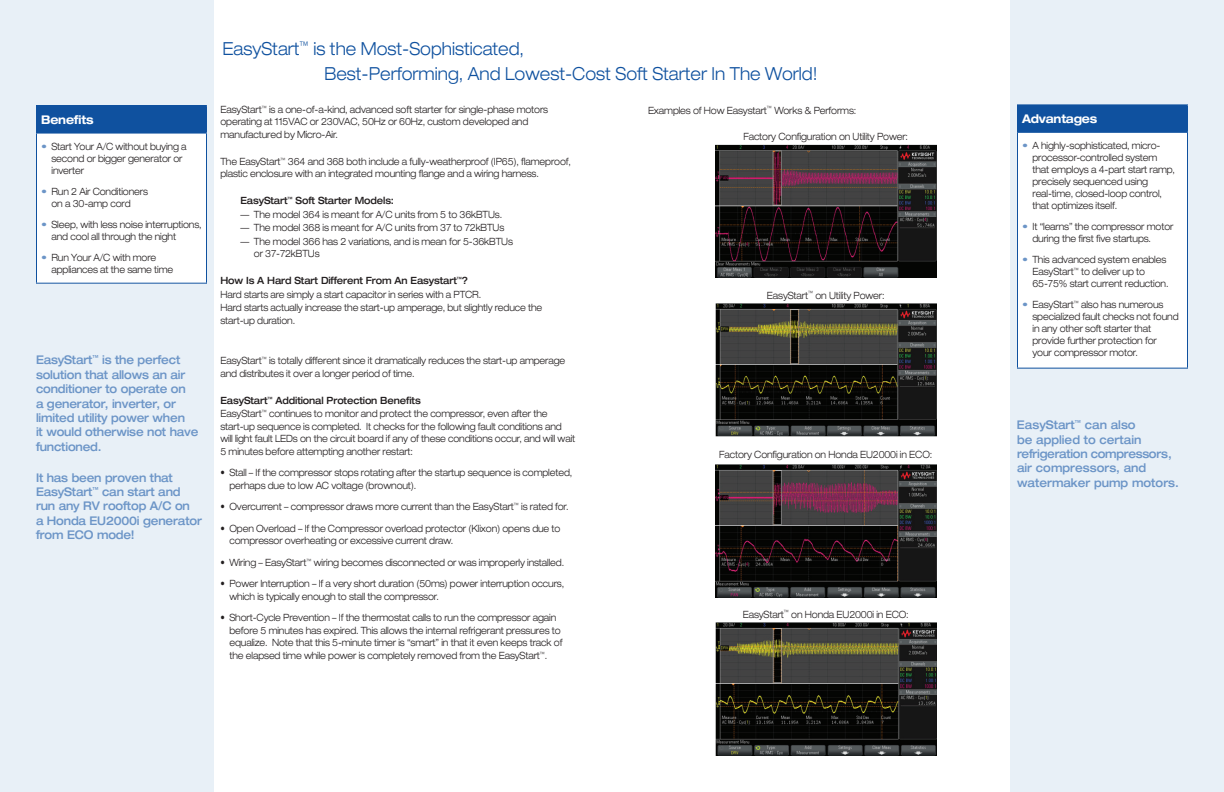
<style>
.page{position:relative;width:1224px;height:792px;background:#fff}
.page>*{position:absolute;margin:0;border:0;box-sizing:border-box;transform-origin:0 0}
.t1{font:300 expanded 18px/25px "Helvetica Neue";color:#0f519f;scale:.9 1}
.t2{font:500 expanded 12px/14.4px "Helvetica Neue";letter-spacing:-.015em;color:#6c95c7;scale:.89 1}
.t3{font:700 expanded 12px "Helvetica Neue";letter-spacing:-.015em;color:#fff;scale:.89 1}
.t4{font:300 expanded 10px/12px "Helvetica Neue";letter-spacing:-.015em;color:#231f20;scale:.89 1}
.t5{font:500 expanded 10px "Helvetica Neue";letter-spacing:-.015em;color:#231f20;scale:.89 1}
.s1{color:#6c95c7}
.s2{font-weight:500}
</style>
<div class="page">
<div style="left:0;top:0;width:213px;height:792px;background:#e8f0f7"></div>
<div style="left:1011px;top:0;width:213px;height:792px;background:#e8f0f7"></div>
<div style="left:36px;top:106px;width:170px;height:27px;background:#0f519f"></div>
<div style="left:36px;top:133px;width:170px;height:150px;background:#fff"></div>
<hr style="left:36px;top:105px;width:171px;height:1px;background:#0f519f">
<svg style="left:206px;top:106px;width:1px;height:27px"></svg>
<hr style="left:36px;top:133px;width:171px;height:1px;background:#0f519f">
<hr style="left:36px;top:134px;width:1px;height:149px;background:#0f519f">
<hr style="left:206px;top:134px;width:1px;height:149px;background:#0f519f">
<hr style="left:36px;top:283px;width:171px;height:1px;background:#0f519f">
<div style="left:1018px;top:105px;width:170px;height:27px;background:#0f519f"></div>
<div style="left:1018px;top:132px;width:170px;height:236px;background:#fff"></div>
<hr style="left:1017px;top:104px;width:171px;height:1px;background:#0f519f">
<svg style="left:1017px;top:105px;width:1px;height:27px"></svg>
<hr style="left:1017px;top:132px;width:171px;height:1px;background:#0f519f">
<hr style="left:1017px;top:133px;width:1px;height:235px;background:#0f519f">
<hr style="left:1187px;top:133px;width:1px;height:235px;background:#0f519f">
<hr style="left:1017px;top:368px;width:171px;height:1px;background:#0f519f">
<img style="left:716px;top:145px;width:220px;height:133px">
<img style="left:716px;top:303px;width:220px;height:133px">
<img style="left:716px;top:464px;width:220px;height:133px">
<img style="left:716px;top:623px;width:220px;height:133px">
<p class="t3" style="left:41px;top:112px;width:61px">Benefits</p>
<p class="t4" style="left:52px;top:140px;width:153px;text-indent:-11px"><span class="s1">•</span> Start Your A/C without buying a second or bigger generator or inverter</p>
<p class="t4" style="left:52px;top:185px;width:110px;text-indent:-11px"><span class="s1">•</span> Run 2 Air Conditioners on a 30-amp cord</p>
<p class="t4" style="left:52px;top:218px;width:170px;text-indent:-11px"><span class="s1">•</span> Sleep, with less noise interruptions, and cool all through the night</p>
<p class="t4" style="left:52px;top:251px;width:138px;text-indent:-11px"><span class="s1">•</span> Run Your A/C with more appliances at the same time</p>
<p class="t2" style="left:36px;top:353px;width:184px">EasyStart<sup>™</sup> is the perfect solution that allows an air conditioner to operate on<br>a generator, inverter, or limited utility power when<br>it would otherwise not have functioned.</p>
<p class="t2" style="left:36px;top:470px;width:188px">It has been proven that<br>EasyStart<sup>™</sup> can start and run any RV rooftop A/C on<br>a Honda EU2000i generator from ECO mode!</p>
<h1 class="t1" style="left:324px;top:36px;width:549px;text-indent:-102px">EasyStart<sup>™</sup> is the Most-Sophisticated,<br>Best-Performing, And Lowest-Cost Soft Starter In The World!</h1>
<p class="t4" style="left:220px;top:103px;width:370px;line-height:12.5px">EasyStart<sup>™</sup> is a one-of-a-kind, advanced soft starter for single-phase motors operating at 115VAC or 230VAC, 50Hz or 60Hz, custom developed and manufactured by Micro-Air.</p>
<p class="t4" style="left:220px;top:155px;width:395px;line-height:12.5px">The EasyStart<sup>™</sup> 364 and 368 both include a fully-weatherproof (IP65), flameproof, plastic enclosure with an integrated mounting flange and a wiring harness.</p>
<p class="t5" style="left:241px;top:195px;width:174px">EasyStart<sup>™</sup> Soft Starter Models:</p>
<p class="t4" style="left:241px;top:208px;width:296px">— The model 364 is meant for A/C units from 5 to 36kBTUs.</p>
<p class="t4" style="left:241px;top:222px;width:298px">— The model 368 is meant for A/C units from 37 to 72kBTUs</p>
<p class="t4" style="left:254px;top:235px;width:293px;line-height:12.5px;text-indent:-13px">— The model 366 has 2 variations, and is mean for 5-36kBTUs or 37-72kBTUs</p>
<p class="t4" style="left:221px;top:274px;width:363px;line-height:13.5px"><span class="s2">How Is A Hard Start Different From An Easystart</span><sup>™</sup><span class="s2">?<br></span>Hard starts are simply a start capacitor in series with a PTCR.<br>Hard starts actually increase the start-up amperage, but slightly reduce the</p>
<p class="t4" style="left:221px;top:314px;width:85px">start-up duration.</p>
<p class="t4" style="left:221px;top:355px;width:389px;line-height:12.5px">EasyStart<sup>™</sup> is totally different since it dramatically reduces the start-up amperage and distributes it over a longer period of time.</p>
<p class="t4" style="left:221px;top:394px;width:369px;line-height:13.5px"><span class="s2">EasyStart</span><sup>™</sup> <span class="s2">Additional Protection Benefits<br></span>EasyStart<sup>™</sup> continues to monitor and protect the compressor, even after the</p>
<p class="t4" style="left:221px;top:420px;width:400px;line-height:12.5px">start-up sequence is completed. It checks for the following fault conditions and will light fault LEDs on the circuit board if any of these conditions occur, and will wait<br>5 minutes before attempting another restart:</p>
<p class="t4" style="left:230px;top:467px;width:387px;line-height:12.5px;text-indent:-9px">• Stall – If the compressor stops rotating after the startup sequence is completed, perhaps due to low AC voltage (brownout).</p>
<p class="t4" style="left:221px;top:501px;width:393px">• Overcurrent – compressor draws more current than the EasyStart<sup>™</sup> is rated for.</p>
<p class="t4" style="left:230px;top:522px;width:373px;line-height:12.5px;text-indent:-9px">• Open Overload – If the Compressor overload protector (Klixon) opens due to compressor overheating or excessive current draw.</p>
<p class="t4" style="left:221px;top:556px;width:388px">• Wiring – EasyStart<sup>™</sup> wiring becomes disconnected or was improperly installed.</p>
<p class="t4" style="left:230px;top:578px;width:378px;line-height:12.5px;text-indent:-9px">• Power Interruption – If a very short duration (50ms) power interruption occurs, which is typically enough to stall the compressor.</p>
<p class="t4" style="left:230px;top:612px;width:376px;line-height:12.5px;text-indent:-9px">• Short-Cycle Prevention – If the thermostat calls to run the compressor again before 5 minutes has expired. This allows the internal refrigerant pressures to equalize. Note that this 5-minute timer is “smart” in that it even keeps track of the elapsed time while power is completely removed from the EasyStart<sup>™</sup>.</p>
<p class="t4" style="left:648px;top:104px;width:236px">Examples of How Easystart<sup>™</sup> Works &amp; Performs:</p>
<p class="t4" style="left:743px;top:130px;width:187px">Factory Configuration on Utility Power:</p>
<p class="t4" style="left:767px;top:289px;width:134px">EasyStart<sup>™</sup> on Utility Power:</p>
<p class="t4" style="left:719px;top:448px;width:241px">Factory Configuration on Honda EU2000i in ECO:</p>
<p class="t4" style="left:743px;top:608px;width:188px">EasyStart<sup>™</sup> on Honda EU2000i in ECO:</p>
<p class="t3" style="left:1022px;top:112px;width:86px">Advantages</p>
<p class="t4" style="left:1033px;top:139px;width:162px;text-indent:-11px"><span class="s1">•</span> A highly-sophisticated, micro&shy;processor-controlled system that employs a 4-part start ramp, precisely sequenced using real-time, closed-loop control, that optimizes itself.</p>
<p class="t4" style="left:1033px;top:220px;width:160px;text-indent:-11px"><span class="s1">•</span> It “learns” the compressor motor during the first five startups.</p>
<p class="t4" style="left:1033px;top:253px;width:154px;text-indent:-11px"><span class="s1">•</span> This advanced system enables<br>EasyStart<sup>™</sup> to deliver up to<br>65-75% start current reduction.</p>
<p class="t4" style="left:1033px;top:298px;width:166px;text-indent:-11px"><span class="s1">•</span> EasyStart<sup>™</sup> also has numerous specialized fault checks not found in any other soft starter that provide further protection for your compressor motor.</p>
<p class="t2" style="left:1017px;top:417px;width:184px">EasyStart<sup>™</sup> can also<br>be applied to certain refrigeration compressors, air compressors, and watermaker pump motors.</p>
</div>
